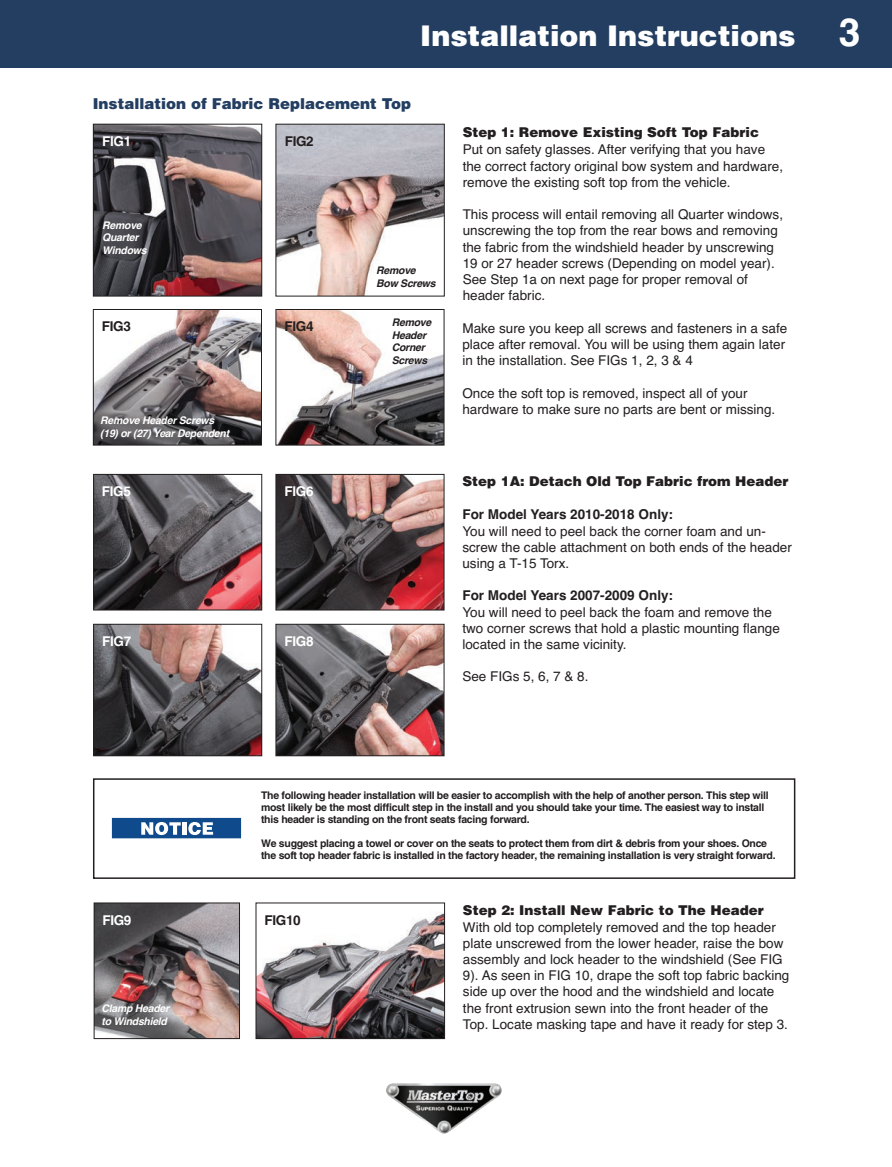
<style>
.page{position:relative;width:892px;height:1167px;background:#fff}
.page>*{position:absolute;margin:0;border:0;box-sizing:border-box;transform-origin:0 0}
.t1{font:900 28.5px "Helvetica";color:#fff}
.t2{font:900 15px "Helvetica";color:#233e61}
.t3{font:13.5px/16.2px "Helvetica";color:#231f20}
.t4{font:900 13.5px "Helvetica";color:#231f20}
.t5{font:700 13.5px "Helvetica";color:#231f20}
.t6{font:700 condensed 13.5px "Helvetica";letter-spacing:-.025em;color:#fff}
.t7{font:700 condensed 13.5px "Helvetica";letter-spacing:-.025em;color:#231f20}
.t8{font:700 condensed 10.5px/12px "Helvetica";letter-spacing:-.025em;color:#231f20}
.t9{font:italic 700 10.5px/12.6px "Helvetica";letter-spacing:-.025em;color:#fff}
.t10{font:italic 700 10.5px/12.6px "Helvetica";letter-spacing:-.025em;color:#231f20}
.s1{font-weight:700;font-size:39px}
</style>
<div class="page">
<img style="left:95px;top:476px;width:165px;height:132px">
<div style="left:93px;top:474px;width:169px;height:136px;border:1px solid #231f20"></div>
<div style="left:0;top:0;width:892px;height:67px;background:#233e61"></div>
<img style="left:386px;top:1083px;width:116px;height:50px">
<img style="left:95px;top:126px;width:165px;height:168px">
<div style="left:93px;top:124px;width:169px;height:172px;border:1px solid #231f20"></div>
<img style="left:95px;top:311px;width:165px;height:132px">
<div style="left:93px;top:309px;width:169px;height:136px;border:1px solid #231f20"></div>
<img style="left:277px;top:126px;width:166px;height:168px">
<div style="left:275px;top:124px;width:170px;height:172px;border:1px solid #231f20"></div>
<img style="left:277px;top:476px;width:165px;height:132px">
<div style="left:275px;top:474px;width:169px;height:136px;border:1px solid #231f20"></div>
<img style="left:95px;top:626px;width:165px;height:128px">
<div style="left:93px;top:624px;width:169px;height:132px;border:1px solid #231f20"></div>
<img style="left:277px;top:626px;width:165px;height:128px">
<div style="left:275px;top:624px;width:169px;height:132px;border:1px solid #231f20"></div>
<img style="left:277px;top:311px;width:165px;height:132px">
<div style="left:275px;top:309px;width:169px;height:136px;border:1px solid #231f20"></div>
<svg style="left:112px;top:817px;width:129px;height:21px"></svg>
<div style="left:93px;top:778px;width:702px;height:100px;border:2px solid #231f20"></div>
<img style="left:96px;top:904px;width:142px;height:132px">
<div style="left:94px;top:902px;width:146px;height:136px;border:1px solid #231f20"></div>
<img style="left:258px;top:913px;width:185px;height:123px">
<div style="left:256px;top:902px;width:189px;height:136px;border:1px solid #231f20"></div>
<h1 class="t1" style="left:420px;top:17px;width:442px">Installation Instructions <span class="s1">3</span></h1>
<p class="t2" style="left:93px;top:94px;width:320px">Installation of Fabric Replacement Top</p>
<p class="t6" style="left:102px;top:136px;width:30px">FIG1</p>
<p class="t7" style="left:285px;top:136px;width:30px">FIG2</p>
<p class="t9" style="left:102px;top:219px;width:46px">Remove<br>Quarter<br>Windows</p>
<p class="t7" style="left:102px;top:321px;width:30px">FIG3</p>
<p class="t9" style="left:100px;top:414px;width:130px">Remove Header Screws (19) or (27) Year Dependent</p>
<p class="t7" style="left:284px;top:321px;width:30px">FIG4</p>
<p class="t6" style="left:102px;top:486px;width:30px">FIG5</p>
<p class="t6" style="left:284px;top:486px;width:30px">FIG6</p>
<p class="t6" style="left:102px;top:636px;width:30px">FIG7</p>
<p class="t6" style="left:284px;top:636px;width:30px">FIG8</p>
<p class="t10" style="left:376px;top:264px;width:61px">Remove<br>Bow Screws</p>
<p class="t10" style="left:392px;top:316px;width:41px">Remove<br>Header<br>Corner<br>Screws</p>
<p class="t4" style="left:463px;top:124px;width:298px">Step 1: Remove Existing Soft Top Fabric</p>
<p class="t3" style="left:463px;top:142px;width:322px">Put on safety glasses. After verifying that you have the correct factory original bow system and hardware, remove the existing soft top from the vehicle.</p>
<p class="t3" style="left:463px;top:206px;width:322px">This process will entail removing all Quarter windows, unscrewing the top from the rear bows and removing the fabric from the windshield header by unscrewing 19 or 27 header screws (Depending on model year).<br>See Step 1a on next page for proper removal of header fabric.</p>
<p class="t3" style="left:462px;top:320px;width:326px">Make sure you keep all screws and fasteners in a safe place after removal. You will be using them again later in the installation. See FIGs 1, 2, 3 &amp; 4</p>
<p class="t3" style="left:462px;top:385px;width:314px">Once the soft top is removed, inspect all of your hardware to make sure no parts are bent or missing.</p>
<p class="t4" style="left:462px;top:472px;width:328px">Step 1A: Detach Old Top Fabric from Header</p>
<p class="t5" style="left:462px;top:506px;width:212px">For Model Years 2010-2018 Only:</p>
<p class="t3" style="left:462px;top:522px;width:331px">You will need to peel back the corner foam and un&shy;screw the cable attachment on both ends of the header using a T-15 Torx.</p>
<p class="t5" style="left:462px;top:587px;width:212px">For Model Years 2007-2009 Only:</p>
<p class="t3" style="left:462px;top:603px;width:319px">You will need to peel back the foam and remove the two corner screws that hold a plastic mounting flange located in the same vicinity.</p>
<p class="t3" style="left:462px;top:668px;width:128px">See FIGs 5, 6, 7 &amp; 8.</p>
<p class="t8" style="left:261px;top:790px;width:509px">The following header installation will be easier to accomplish with the help of another person. This step will most likely be the most difficult step in the install and you should take your time. The easiest way to install this header is standing on the front seats facing forward.</p>
<p class="t8" style="left:261px;top:838px;width:516px">We suggest placing a towel or cover on the seats to protect them from dirt &amp; debris from your shoes. Once the soft top header fabric is installed in the factory header, the remaining installation is very straight forward.</p>
<p class="t6" style="left:102px;top:914px;width:30px">FIG9</p>
<p class="t7" style="left:265px;top:914px;width:38px">FIG10</p>
<p class="t9" style="left:101px;top:1002px;width:69px">Clamp Header to Windshield</p>
<p class="t4" style="left:463px;top:901px;width:302px">Step 2: Install New Fabric to The Header</p>
<p class="t3" style="left:463px;top:918px;width:328px">With old top completely removed and the top header plate unscrewed from the lower header, raise the bow assembly and lock header to the windshield (See FIG 9). As seen in FIG 10, drape the soft top fabric backing side up over the hood and the windshield and locate the front extrusion sewn into the front header of the Top. Locate masking tape and have it ready for step 3.</p>
</div>
